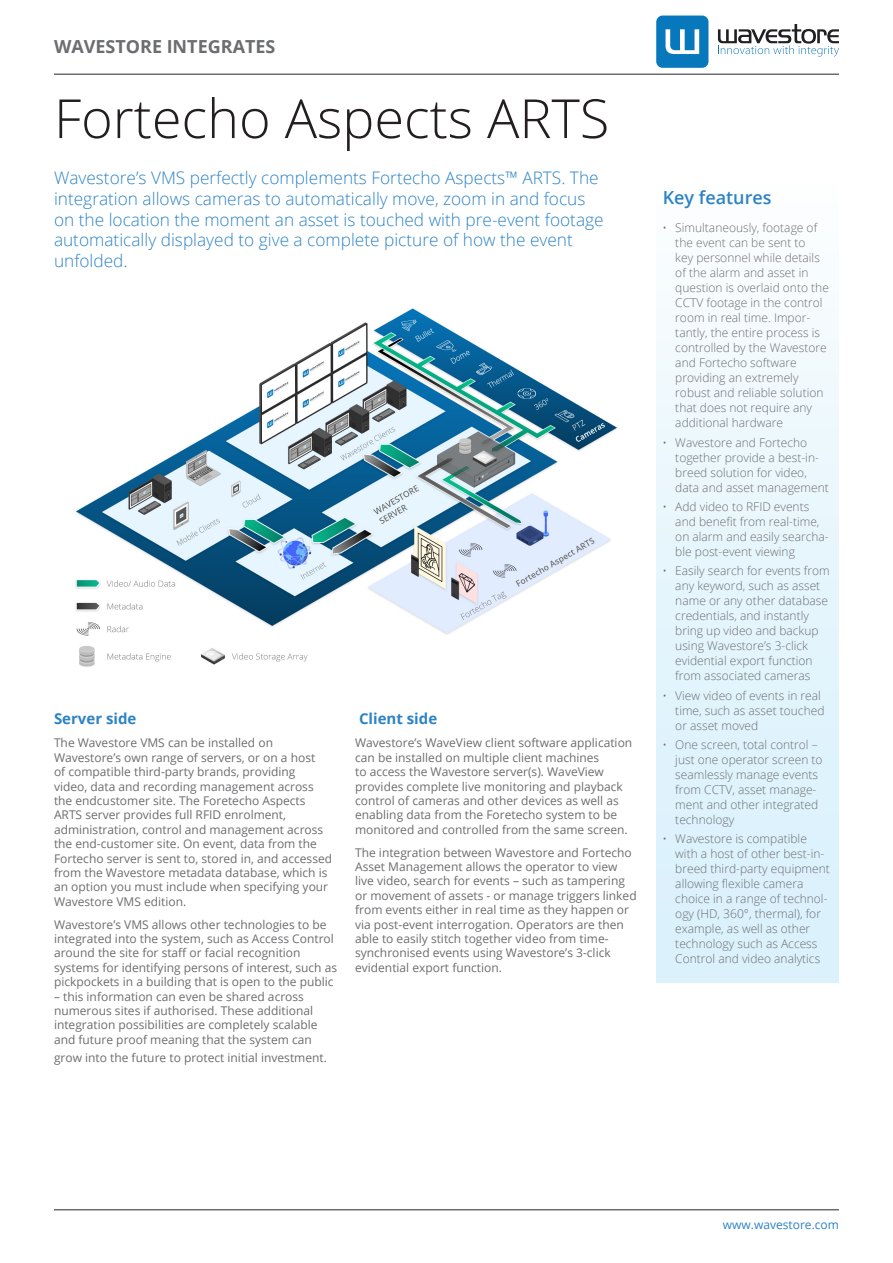
<style>
.page{position:relative;width:893px;height:1263px;background:#fff}
.page>*{position:absolute;margin:0;border:0;box-sizing:border-box;transform-origin:0 0}
.t1{font:300 54px "Open Sans";color:#231f20}
.t2{font:700 18px "Open Sans";color:#6c6d70}
.t3{font:600 18px "Open Sans";color:#2c83c5}
.t4{font:300 17.25px/20.7px "Open Sans";color:#2c83c5}
.t5{font:700 15px "Open Sans";color:#2c83c5}
.t6{font:12px/14.4px "Open Sans";color:#6c6d70}
.t7{font:300 12px/15px "Open Sans";color:#6c6d70}
.t8{font:12px "Open Sans";color:#2c83c5}
</style>
<div class="page">
<img style="left:75px;top:308px;width:542px;height:359px">
<div style="left:656px;top:171px;width:183px;height:811px;background:linear-gradient(to bottom,#fbfdfe,#d6effb)"></div>
<hr style="left:54px;top:73px;width:785px;height:2px;background:#6c6d70">
<hr style="left:54px;top:1209px;width:785px;height:1px;background:#6c6d70">
<svg style="left:718px;top:24px;width:121px;height:33px"></svg>
<svg style="left:656px;top:16px;width:52px;height:52px;background:#328ec8"></svg>
<p class="t2" style="left:54px;top:34px;width:223px">WAVESTORE INTEGRATES</p>
<p class="t1" style="left:54px;top:81px;width:557px">Fortecho Aspects ARTS</p>
<p class="t4" style="left:54px;top:167px;width:551px">Wavestore’s VMS perfectly complements Fortecho Aspects™ ARTS. The integration allows cameras to automatically move, zoom in and focus on the location the moment an asset is touched with pre-event footage automatically displayed to give a complete picture of how the event unfolded.</p>
<p class="t5" style="left:54px;top:708px;width:84px">Server side</p>
<p class="t6" style="left:54px;top:735px;width:280px">The Wavestore VMS can be installed on Wavestore’s own range of servers, or on a host<br>of compatible third-party brands, providing<br>video, data and recording management across the endcustomer site. The Foretecho Aspects ARTS server provides full RFID enrolment, administration, control and management across the end-customer site. On event, data from the Fortecho server is sent to, stored in, and accessed from the Wavestore metadata database, which is an option you must include when specifying your Wavestore VMS edition.</p>
<p class="t6" style="left:54px;top:917px;width:285px">Wavestore’s VMS allows other technologies to be integrated into the system, such as Access Control around the site for staff or facial recognition systems for identifying persons of interest, such as pickpockets in a building that is open to the public</p>
<p class="t6" style="left:54px;top:989px;width:265px">– this information can even be shared across numerous sites if authorised. These additional integration possibilities are completely scalable and future proof meaning that the system can</p>
<p class="t6" style="left:54px;top:1050px;width:274px">grow into the future to protect initial investment.</p>
<p class="t5" style="left:359px;top:708px;width:80px">Client side</p>
<p class="t6" style="left:355px;top:735px;width:279px">Wavestore’s WaveView client software application can be installed on multiple client machines<br>to access the Wavestore server(s). WaveView provides complete live monitoring and playback control of cameras and other devices as well as enabling data from the Foretecho system to be monitored and controlled from the same screen.</p>
<p class="t6" style="left:355px;top:845px;width:283px">The integration between Wavestore and Fortecho Asset Management allows the operator to view live video, search for events – such as tampering or movement of assets - or manage triggers linked from events either in real time as they happen or via post-event interrogation. Operators are then able to easily stitch together video from time&shy;synchronised events using Wavestore’s 3-click evidential export function.</p>
<p class="t3" style="left:663px;top:185px;width:110px">Key features</p>
<p class="t7" style="left:675px;top:220px;width:155px;text-indent:-13px">• Simultaneously, footage of the event can be sent to<br>key personnel while details of the alarm and asset in question is overlaid onto the<br>CCTV footage in the control room in real time. Impor&shy;tantly, the entire process is controlled by the Wavestore and Fortecho software providing an extremely robust and reliable solution that does not require any additional hardware</p>
<p class="t7" style="left:675px;top:435px;width:155px;text-indent:-13px">• Wavestore and Fortecho together provide a best-in&shy;breed solution for video, data and asset management</p>
<p class="t7" style="left:675px;top:499px;width:155px;text-indent:-13px">• Add video to RFID events and benefit from real-time, on alarm and easily searcha&shy;ble post-event viewing</p>
<p class="t7" style="left:675px;top:563px;width:156px;text-indent:-13px">• Easily search for events from any keyword, such as asset name or any other database credentials, and instantly bring up video and backup using Wavestore’s 3-click evidential export function from associated cameras</p>
<p class="t7" style="left:675px;top:687px;width:151px;text-indent:-13px">• View video of events in real time, such as asset touched or asset moved</p>
<p class="t7" style="left:675px;top:737px;width:149px;text-indent:-13px">• One screen, total control – just one operator screen to seamlessly manage events from CCTV, asset manage&shy;ment and other integrated technology</p>
<p class="t7" style="left:675px;top:831px;width:156px;text-indent:-13px">• Wavestore is compatible with a host of other best-in&shy;breed third-party equipment allowing flexible camera choice in a range of technol&shy;ogy (HD, 360°, thermal), for example, as well as other technology such as Access<br>Control and video analytics</p>
<p class="t8" style="left:723px;top:1216px;width:118px">www.wavestore.com</p>
</div>
